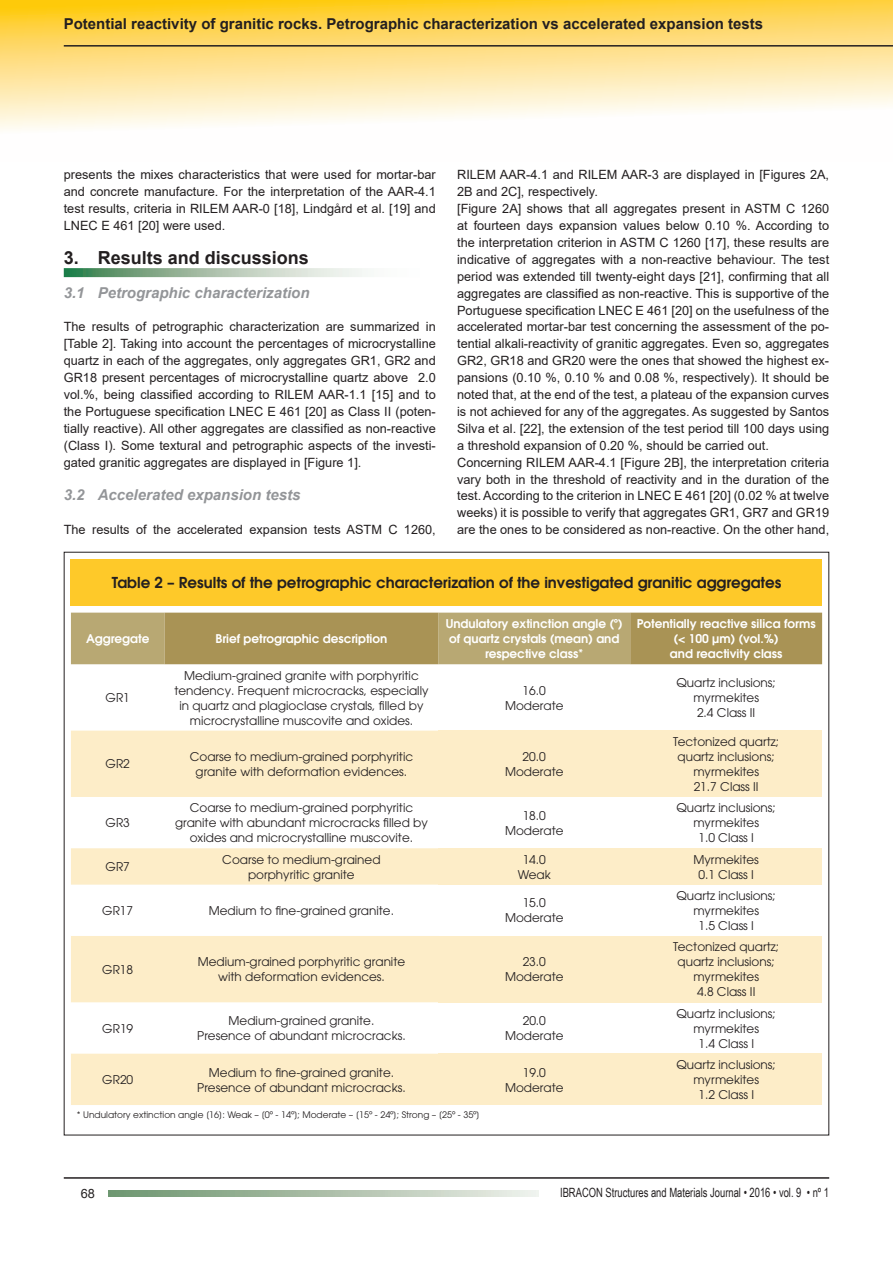
<style>
.page{position:relative;width:893px;height:1263px;background:#fff}
.page>*{position:absolute;margin:0;border:0;box-sizing:border-box;transform-origin:0 0}
.t1{font:700 18px "Arial";color:#231f20}
.t2{font:700 15px "Arial";color:#231f20}
.t3{font:600 15px "Avant Garde";color:#231f20}
.t4{font:italic 700 15px "Arial";color:#939598}
.t5{font:12.75px/17px "Arial";color:#231f20;text-align:justify}
.t6{font:12.75px "Arial Narrow";color:#231f20;scale:.9 1}
.t7{font:12px/15px "Avant Garde";color:#231f20;text-align:center}
.t8{font:600 12px/15px "Avant Garde";color:#fff;text-align:center}
.t9{font:9px "Avant Garde";color:#231f20}
</style>
<div class="page">
<svg style="left:0;top:0;width:893px;height:130px;background:#fee498"></svg>
<hr style="left:64px;top:1177px;width:765px;height:2px;background:#231f20">
<hr style="left:64px;top:45px;width:829px;height:2px;background:#231f20">
<svg style="left:108px;top:1190px;width:431px;height:6px;background:#acc0aa"></svg>
<svg style="left:64px;top:268px;width:299px;height:9px;background:#a3bfa8"></svg>
<div style="left:71px;top:559px;width:751px;height:47px;background:#fec929"></div>
<svg style="left:71px;top:613px;width:751px;height:51px;background:#ae9b60"></svg>
<div style="left:71px;top:731px;width:367px;height:66px;background:#fdedc8"></div>
<div style="left:438px;top:731px;width:192px;height:66px;background:#fdedc8"></div>
<div style="left:630px;top:731px;width:192px;height:66px;background:#fdedc8"></div>
<div style="left:71px;top:848px;width:367px;height:37px;background:#fdedc8"></div>
<div style="left:438px;top:848px;width:192px;height:37px;background:#fdedc8"></div>
<div style="left:630px;top:848px;width:192px;height:37px;background:#fdedc8"></div>
<div style="left:71px;top:936px;width:367px;height:66px;background:#fdedc8"></div>
<div style="left:438px;top:936px;width:192px;height:66px;background:#fdedc8"></div>
<div style="left:630px;top:936px;width:192px;height:66px;background:#fdedc8"></div>
<div style="left:71px;top:1054px;width:367px;height:51px;background:#fdedc8"></div>
<div style="left:438px;top:1054px;width:192px;height:51px;background:#fdedc8"></div>
<div style="left:630px;top:1054px;width:192px;height:51px;background:#fdedc8"></div>
<p class="t2" style="left:64px;top:13px;width:701px">Potential reactivity of granitic rocks. Petrographic characterization vs accelerated expansion tests</p>
<p class="t5" style="left:64px;top:166px;width:374px">presents the mixes characteristics that were used for mortar-bar and concrete manufacture. For the interpretation of the AAR-4.1 test results, criteria in RILEM AAR-0 [18], Lindgård et al. [19] and LNEC E 461 [20] were used.</p>
<h1 class="t1" style="left:64px;top:245px;width:247px">3. Results and discussions</h1>
<p class="t4" style="left:64px;top:282px;width:247px">3.1 Petrographic characterization</p>
<p class="t5" style="left:64px;top:318px;width:374px">The results of petrographic characterization are summarized in [Table 2]. Taking into account the percentages of microcrystalline quartz in each of the aggregates, only aggregates GR1, GR2 and GR18 present percentages of microcrystalline quartz above 2.0 vol.%, being classified according to RILEM AAR-1.1 [15] and to the Portuguese specification LNEC E 461 [20] as Class II (poten&shy;tially reactive). All other aggregates are classified as non-reactive (Class I). Some textural and petrographic aspects of the investi&shy;gated granitic aggregates are displayed in [Figure 1].</p>
<p class="t4" style="left:64px;top:485px;width:238px">3.2 Accelerated expansion tests</p>
<p class="t5" style="left:64px;top:521px;width:374px">The results of the accelerated expansion tests ASTM C 1260,</p>
<p class="t5" style="left:457px;top:166px;width:374px;text-align:left">RILEM AAR-4.1 and RILEM AAR-3 are displayed in [Figures 2A, 2B and 2C], respectively.<br>[Figure 2A] shows that all aggregates present in ASTM C 1260 at fourteen days expansion values below 0.10 %. According to the interpretation criterion in ASTM C 1260 [17], these results are indicative of aggregates with a non-reactive behaviour. The test period was extended till twenty-eight days [21], confirming that all aggregates are classified as non-reactive. This is supportive of the Portuguese specification LNEC E 461 [20] on the usefulness of the accelerated mortar-bar test concerning the assessment of the po&shy;tential alkali-reactivity of granitic aggregates. Even so, aggregates GR2, GR18 and GR20 were the ones that showed the highest ex&shy;pansions (0.10 %, 0.10 % and 0.08 %, respectively). It should be noted that, at the end of the test, a plateau of the expansion curves is not achieved for any of the aggregates. As suggested by Santos Silva et al. [22], the extension of the test period till 100 days using a threshold expansion of 0.20 %, should be carried out.<br>Concerning RILEM AAR-4.1 [Figure 2B], the interpretation criteria vary both in the threshold of reactivity and in the duration of the test. According to the criterion in LNEC E 461 [20] (0.02 % at twelve weeks) it is possible to verify that aggregates GR1, GR7 and GR19 are the ones to be considered as non-reactive. On the other hand,</p>
<p class="t3" style="left:112px;top:572px;width:671px">Table 2 – Results of the petrographic characterization of the investigated granitic aggregates</p>
<p class="t8" style="left:86px;top:631px;width:65px">Aggregate</p>
<p class="t8" style="left:215px;top:631px;width:173px">Brief petrographic description</p>
<p class="t7" style="left:106px;top:690px;width:26px">GR1</p>
<p class="t7" style="left:174px;top:668px;width:256px">Medium-grained granite with porphyritic tendency. Frequent microcracks, especially in quartz and plagioclase crystals, filled by microcrystalline muscovite and oxides.</p>
<p class="t8" style="left:446px;top:616px;width:179px">Undulatory extinction angle (º) of quartz crystals (mean) and respective class*</p>
<p class="t8" style="left:637px;top:616px;width:181px">Potentially reactive silica forms (&lt; 100 µm) (vol.%)<br>and reactivity class</p>
<p class="t7" style="left:505px;top:683px;width:60px">16.0<br>Moderate</p>
<p class="t7" style="left:676px;top:675px;width:101px">Quartz inclusions; myrmekites<br>2.4 Class II</p>
<p class="t7" style="left:106px;top:756px;width:26px">GR2</p>
<p class="t7" style="left:190px;top:749px;width:225px">Coarse to medium-grained porphyritic granite with deformation evidences.</p>
<p class="t7" style="left:505px;top:749px;width:60px">20.0<br>Moderate</p>
<p class="t7" style="left:673px;top:734px;width:107px">Tectonized quartz; quartz inclusions; myrmekites<br>21.7 Class II</p>
<p class="t7" style="left:106px;top:815px;width:26px">GR3</p>
<p class="t7" style="left:175px;top:800px;width:254px">Coarse to medium-grained porphyritic granite with abundant microcracks filled by oxides and microcrystalline muscovite.</p>
<p class="t7" style="left:505px;top:808px;width:60px">18.0<br>Moderate</p>
<p class="t7" style="left:676px;top:800px;width:101px">Quartz inclusions; myrmekites<br>1.0 Class I</p>
<p class="t7" style="left:106px;top:859px;width:26px">GR7</p>
<p class="t7" style="left:222px;top:852px;width:160px">Coarse to medium-grained porphyritic granite</p>
<p class="t7" style="left:518px;top:852px;width:34px">14.0<br>Weak</p>
<p class="t7" style="left:693px;top:852px;width:67px">Myrmekites<br>0.1 Class I</p>
<p class="t7" style="left:102px;top:903px;width:33px">GR17</p>
<p class="t7" style="left:209px;top:903px;width:187px">Medium to fine-grained granite.</p>
<p class="t7" style="left:505px;top:895px;width:60px">15.0<br>Moderate</p>
<p class="t7" style="left:676px;top:888px;width:101px">Quartz inclusions; myrmekites<br>1.5 Class I</p>
<p class="t7" style="left:102px;top:962px;width:33px">GR18</p>
<p class="t7" style="left:198px;top:954px;width:209px">Medium-grained porphyritic granite with deformation evidences.</p>
<p class="t7" style="left:505px;top:954px;width:60px">23.0<br>Moderate</p>
<p class="t7" style="left:673px;top:939px;width:107px">Tectonized quartz; quartz inclusions; myrmekites<br>4.8 Class II</p>
<p class="t7" style="left:102px;top:1021px;width:33px">GR19</p>
<p class="t7" style="left:197px;top:1013px;width:210px">Medium-grained granite.<br>Presence of abundant microcracks.</p>
<p class="t7" style="left:505px;top:1013px;width:60px">20.0<br>Moderate</p>
<p class="t7" style="left:676px;top:1006px;width:101px">Quartz inclusions; myrmekites<br>1.4 Class I</p>
<p class="t7" style="left:102px;top:1072px;width:33px">GR20</p>
<p class="t7" style="left:197px;top:1064px;width:210px">Medium to fine-grained granite.<br>Presence of abundant microcracks.</p>
<p class="t7" style="left:505px;top:1064px;width:60px">19.0<br>Moderate</p>
<p class="t7" style="left:676px;top:1057px;width:101px">Quartz inclusions; myrmekites<br>1.2 Class I</p>
<p class="t9" style="left:77px;top:1109px;width:404px">* Undulatory extinction angle [16]: Weak – [0º - 14º]; Moderate – [15º - 24º]; Strong – [25º - 35º]</p>
<p class="t5" style="left:81px;top:1185px;width:16px">68</p>
<p class="t6" style="left:560px;top:1183px;width:300px">IBRACON Structures and Materials Journal • 2016 • vol. 9 • nº 1</p>
</div>
